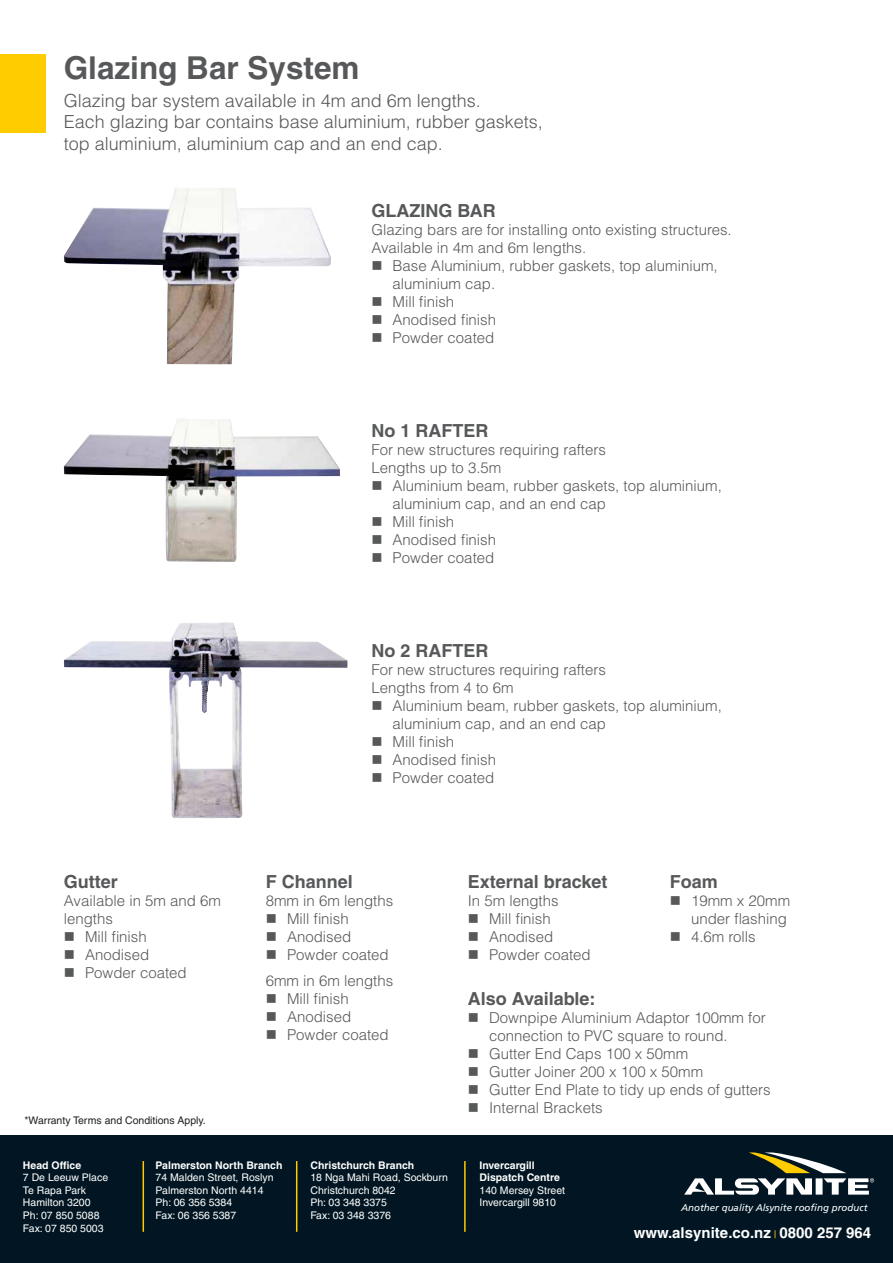
<style>
.page{position:relative;width:893px;height:1263px;background:#fff}
.page>*{position:absolute;margin:0;border:0;box-sizing:border-box;transform-origin:0 0}
.t1{font:700 31.5px "Helvetica";color:#57585a}
.t2{font:300 18px/21.6px "Helvetica";color:#57585a}
.t3{font:700 18px "Helvetica";color:#57585a}
.t4{font:300 15px/18px "Helvetica";color:#57585a}
.t5{font:700 15px "Helvetica";color:#fff}
.t6{font:10.5px "Helvetica";color:#fff}
.t7{font:700 10.5px/12.6px "Helvetica";color:#fff}
.t8{font:10.5px "Helvetica";color:#231f20}
.t9{font:italic 9.75px "Frutiger";color:#fff}
.s1{font-weight:400;font-size:10.5px;color:#fc0}
</style>
<div class="page">
<div style="left:0;top:1135px;width:893px;height:128px;background:#011622"></div>
<svg style="left:684px;top:1152px;width:190px;height:42px"></svg>
<div style="left:0;top:54px;width:46px;height:79px;background:#fc0"></div>
<hr style="left:143px;top:1161px;width:1px;height:71px;background:#fc0">
<hr style="left:296px;top:1161px;width:1px;height:71px;background:#fc0">
<hr style="left:464px;top:1161px;width:2px;height:71px;background:#fc0">
<img style="left:64px;top:622px;width:283px;height:196px">
<img style="left:64px;top:418px;width:276px;height:144px">
<img style="left:64px;top:188px;width:267px;height:176px">
<p class="t1" style="left:64px;top:48px;width:297px">Glazing Bar System</p>
<p class="t2" style="left:64px;top:89px;width:481px">Glazing bar system available in 4m and 6m lengths.<br>Each glazing bar contains base aluminium, rubber gaskets, top aluminium, aluminium cap and an end cap.</p>
<p class="t3" style="left:371px;top:200px;width:126px">GLAZING BAR</p>
<p class="t4" style="left:371px;top:221px;width:362px">Glazing bars are for installing onto existing structures.</p>
<p class="t4" style="left:371px;top:239px;width:216px">Available in 4m and 6m lengths.</p>
<p class="t4" style="left:393px;top:257px;width:327px;text-indent:-21px">■ Base Aluminium, rubber gaskets, top aluminium, aluminium cap.</p>
<p class="t4" style="left:371px;top:293px;width:84px">■ Mill finish</p>
<p class="t4" style="left:371px;top:311px;width:126px">■ Anodised finish</p>
<p class="t4" style="left:371px;top:329px;width:124px">■ Powder coated</p>
<p class="t3" style="left:371px;top:420px;width:119px">No 1 RAFTER</p>
<p class="t4" style="left:371px;top:440px;width:236px">For new structures requiring rafters</p>
<p class="t4" style="left:371px;top:458px;width:132px">Lengths up to 3.5m</p>
<p class="t4" style="left:393px;top:476px;width:331px;text-indent:-21px">■ Aluminium beam, rubber gaskets, top aluminium, aluminium cap, and an end cap</p>
<p class="t4" style="left:371px;top:512px;width:84px">■ Mill finish</p>
<p class="t4" style="left:371px;top:530px;width:126px">■ Anodised finish</p>
<p class="t4" style="left:371px;top:548px;width:124px">■ Powder coated</p>
<p class="t3" style="left:64px;top:870px;width:55px">Gutter</p>
<p class="t4" style="left:64px;top:891px;width:159px">Available in 5m and 6m lengths</p>
<p class="t4" style="left:64px;top:927px;width:84px">■ Mill finish</p>
<p class="t4" style="left:64px;top:945px;width:87px">■ Anodised</p>
<p class="t4" style="left:64px;top:963px;width:124px">■ Powder coated</p>
<p class="t8" style="left:24px;top:1114px;width:183px">*Warranty Terms and Conditions Apply.</p>
<p class="t3" style="left:371px;top:639px;width:119px">No 2 RAFTER</p>
<p class="t4" style="left:371px;top:660px;width:236px">For new structures requiring rafters</p>
<p class="t4" style="left:371px;top:678px;width:144px">Lengths from 4 to 6m</p>
<p class="t4" style="left:393px;top:696px;width:331px;text-indent:-21px">■ Aluminium beam, rubber gaskets, top aluminium, aluminium cap, and an end cap</p>
<p class="t4" style="left:371px;top:732px;width:84px">■ Mill finish</p>
<p class="t4" style="left:371px;top:750px;width:126px">■ Anodised finish</p>
<p class="t4" style="left:371px;top:768px;width:124px">■ Powder coated</p>
<p class="t3" style="left:266px;top:870px;width:89px">F Channel</p>
<p class="t4" style="left:266px;top:891px;width:129px">8mm in 6m lengths</p>
<p class="t4" style="left:266px;top:909px;width:84px">■ Mill finish</p>
<p class="t4" style="left:266px;top:927px;width:87px">■ Anodised</p>
<p class="t4" style="left:266px;top:945px;width:124px">■ Powder coated</p>
<p class="t4" style="left:266px;top:971px;width:129px">6mm in 6m lengths</p>
<p class="t4" style="left:266px;top:989px;width:84px">■ Mill finish</p>
<p class="t4" style="left:266px;top:1007px;width:87px">■ Anodised</p>
<p class="t4" style="left:266px;top:1025px;width:124px">■ Powder coated</p>
<p class="t3" style="left:468px;top:870px;width:141px">External bracket</p>
<p class="t4" style="left:468px;top:891px;width:92px">In 5m lengths</p>
<p class="t4" style="left:468px;top:909px;width:84px">■ Mill finish</p>
<p class="t4" style="left:468px;top:927px;width:87px">■ Anodised</p>
<p class="t4" style="left:468px;top:945px;width:124px">■ Powder coated</p>
<p class="t3" style="left:468px;top:987px;width:129px">Also Available:</p>
<p class="t4" style="left:489px;top:1008px;width:278px;text-indent:-21px">■ Downpipe Aluminium Adaptor 100mm for connection to PVC square to round.</p>
<p class="t4" style="left:468px;top:1044px;width:222px">■ Gutter End Caps 100 x 50mm</p>
<p class="t4" style="left:468px;top:1062px;width:237px">■ Gutter Joiner 200 x 100 x 50mm</p>
<p class="t4" style="left:468px;top:1080px;width:305px">■ Gutter End Plate to tidy up ends of gutters</p>
<p class="t4" style="left:468px;top:1098px;width:136px">■ Internal Brackets</p>
<p class="t3" style="left:670px;top:870px;width:50px">Foam</p>
<p class="t4" style="left:670px;top:891px;width:122px;text-align:right">■ 19mm x 20mm under flashing</p>
<p class="t4" style="left:670px;top:927px;width:88px">■ 4.6m rolls</p>
<p class="t7" style="left:23px;top:1158px;width:60px">Head Office</p>
<p class="t6" style="left:23px;top:1171px;width:87px">7 De Leeuw Place</p>
<p class="t6" style="left:23px;top:1184px;width:65px">Te Rapa Park</p>
<p class="t6" style="left:23px;top:1197px;width:69px">Hamilton 3200</p>
<p class="t6" style="left:23px;top:1209px;width:78px">Ph: 07 850 5088</p>
<p class="t6" style="left:23px;top:1222px;width:82px">Fax: 07 850 5003</p>
<p class="t7" style="left:156px;top:1158px;width:128px">Palmerston North Branch</p>
<p class="t6" style="left:156px;top:1171px;width:119px">74 Malden Street, Roslyn</p>
<p class="t6" style="left:156px;top:1184px;width:109px">Palmerston North 4414</p>
<p class="t6" style="left:156px;top:1197px;width:78px">Ph: 06 356 5384</p>
<p class="t6" style="left:156px;top:1209px;width:82px">Fax: 06 356 5387</p>
<p class="t7" style="left:310px;top:1158px;width:105px">Christchurch Branch</p>
<p class="t6" style="left:310px;top:1171px;width:139px">18 Nga Mahi Road, Sockburn</p>
<p class="t6" style="left:310px;top:1184px;width:87px">Christchurch 8042</p>
<p class="t6" style="left:310px;top:1197px;width:78px">Ph: 03 348 3375</p>
<p class="t6" style="left:310px;top:1209px;width:82px">Fax: 03 348 3376</p>
<p class="t7" style="left:480px;top:1158px;width:82px">Invercargill<br>Dispatch Centre</p>
<p class="t6" style="left:480px;top:1184px;width:87px">140 Mersey Street</p>
<p class="t6" style="left:480px;top:1196px;width:78px">Invercargill 9810</p>
<p class="t9" style="left:681px;top:1202px;width:188px">Another quality Alsynite roofing product</p>
<p class="t5" style="left:634px;top:1223px;width:239px">www.alsynite.co.nz <span class="s1">|</span> 0800 257 964</p>
</div>
